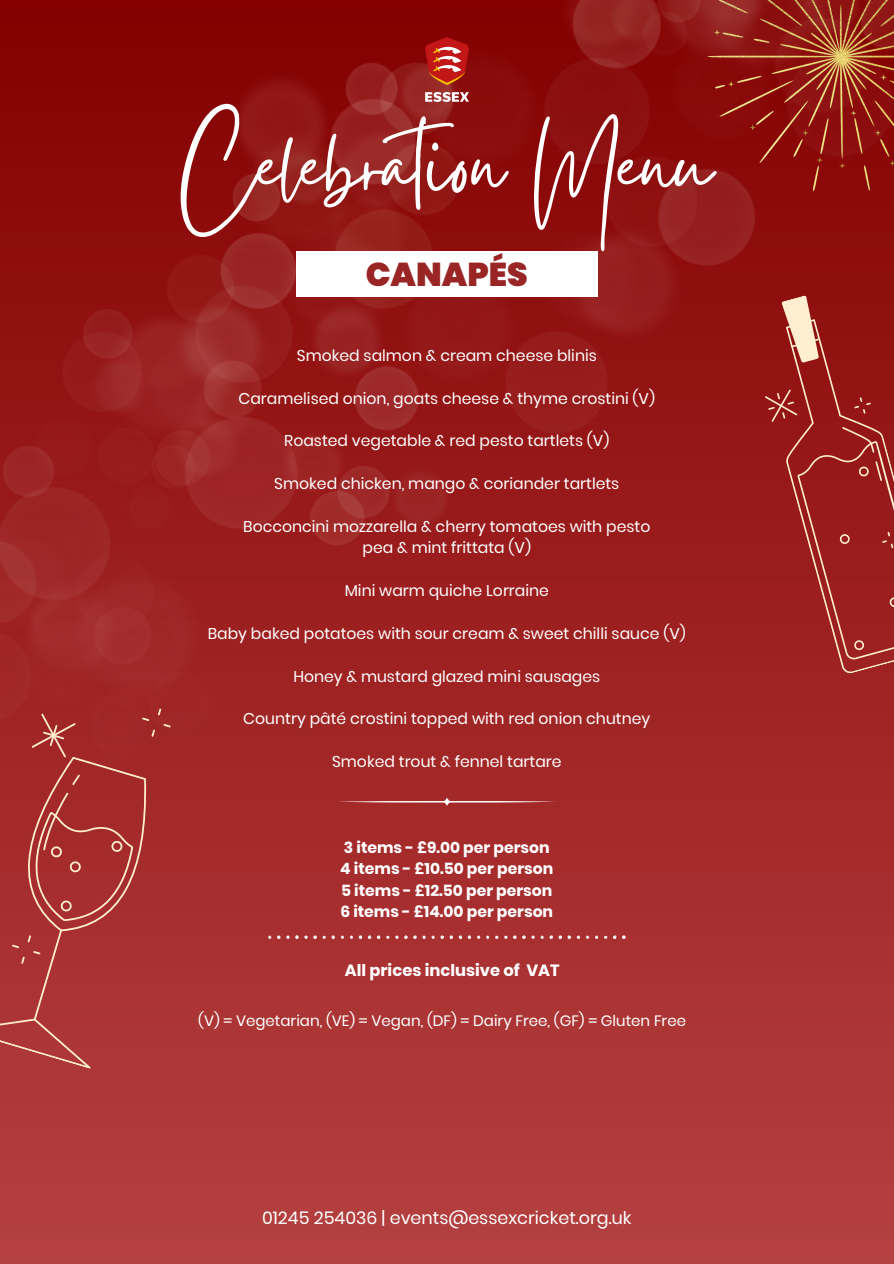
<style>
.page{position:relative;width:894px;height:1264px;background:#fff}
.page>*{position:absolute;margin:0;border:0;box-sizing:border-box;transform-origin:0 0}
.t1{font:110.4px "Gistesy";color:#fff}
.t2{font:900 33px "Poppins";color:#992525}
.t3{font:17.55px "Poppins";color:#fff}
.t4{font:700 16.35px "Poppins";color:#fff}
.t5{font:15.6px "Poppins";color:#fff}
.t6{font:700 15.6px/21.3px "Poppins";color:#fff}
.t7{font:15px "Poppins";color:#fff}
</style>
<div class="page">
<div style="left:0;top:0;width:893px;height:1263px;background:#ad3636"></div>
<svg style="left:0;top:801px;width:171px;height:267px"></svg>
<img style="left:0;top:0;width:893px;height:801px">
<svg style="left:751px;top:310px;width:142px;height:365px;background:#961918"></svg>
<svg style="left:781px;top:295px;width:41px;height:69px;background:#cb8777"></svg>
<svg style="left:764px;top:389px;width:130px;height:272px;background:#9d2523"></svg>
<img style="left:424px;top:37px;width:46px;height:66px">
<svg style="left:337px;top:797px;width:219px;height:9px"></svg>
<svg style="left:277px;top:935px;width:3px;height:4px"></svg>
<svg style="left:313px;top:935px;width:31px;height:4px"></svg>
<svg style="left:350px;top:935px;width:30px;height:4px"></svg>
<svg style="left:531px;top:935px;width:12px;height:3px"></svg>
<svg style="left:422px;top:935px;width:58px;height:4px"></svg>
<svg style="left:504px;top:935px;width:12px;height:4px"></svg>
<svg style="left:604px;top:935px;width:20px;height:4px"></svg>
<svg style="left:549px;top:935px;width:40px;height:4px"></svg>
<div style="left:296px;top:252px;width:301px;height:45px;background:#fff"></div>
<p class="t1" style="left:182px;top:88px;width:531px">Celebration Menu</p>
<h5 class="t2" style="left:365px;top:252px;width:163px">CANAPÉS</h5>
<p class="t5" style="left:297px;top:344px;width:301px">Smoked salmon &amp; cream cheese blinis</p>
<h1 class="t5" style="left:238px;top:387px;width:418px">Caramelised onion, goats cheese &amp; thyme crostini (V)</h1>
<h2 class="t5" style="left:284px;top:430px;width:326px">Roasted vegetable &amp; red pesto tartlets (V)</h2>
<p class="t5" style="left:274px;top:473px;width:346px">Smoked chicken, mango &amp; coriander tartlets</p>
<p class="t5" style="left:243px;top:515px;width:408px">Bocconcini mozzarella &amp; cherry tomatoes with pesto</p>
<p class="t5" style="left:362px;top:537px;width:170px">pea &amp; mint frittata (V)</p>
<p class="t5" style="left:344px;top:579px;width:206px">Mini warm quiche Lorraine</p>
<p class="t5" style="left:208px;top:622px;width:479px">Baby baked potatoes with sour cream &amp; sweet chilli sauce (V)</p>
<p class="t5" style="left:293px;top:665px;width:308px">Honey &amp; mustard glazed mini sausages</p>
<p class="t5" style="left:243px;top:708px;width:408px">Country pâté crostini topped with red onion chutney</p>
<p class="t5" style="left:332px;top:750px;width:231px">Smoked trout &amp; fennel tartare</p>
<p class="t6" style="left:340px;top:836px;width:214px">3 items - £9.00 per person<br>4 items - £10.50 per person<br>5 items - £12.50 per person<br>6 items - £14.00 per person</p>
<p class="t4" style="left:345px;top:958px;width:216px">All prices inclusive of VAT</p>
<p class="t7" style="left:198px;top:1010px;width:489px">(V) = Vegetarian, (VE) = Vegan, (DF) = Dairy Free, (GF) = Gluten Free</p>
<p class="t3" style="left:262px;top:1205px;width:370px">01245 254036 | events@essexcricket.org.uk</p>
</div>
